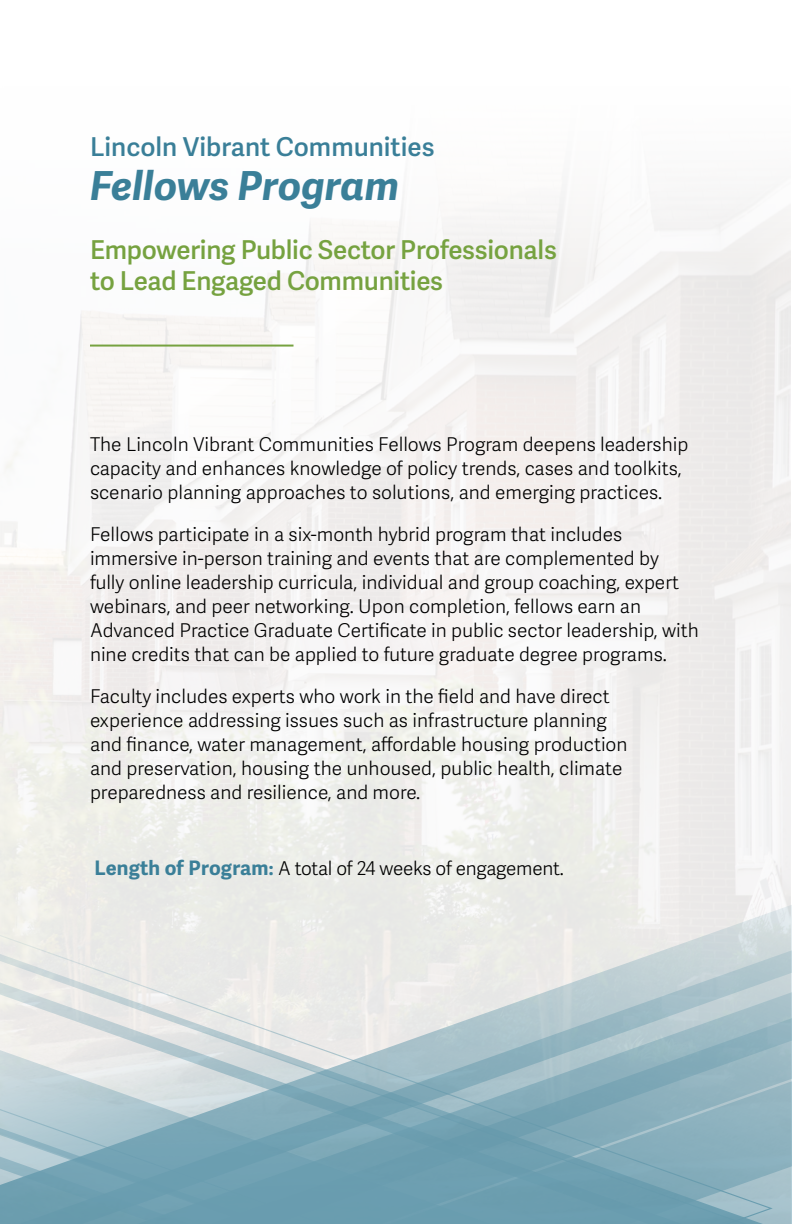
<style>
.page{position:relative;width:792px;height:1224px;background:#fff}
.page>*{position:absolute;margin:0;border:0;box-sizing:border-box;transform-origin:0 0}
.t1{font:italic 700 40px "Adelle Sans";color:#3a7f98}
.t2{font:600 26px/31.2px "Adelle Sans";letter-spacing:-.01em;color:#76a240}
.t3{font:600 26px "Adelle Sans";color:#3a7f98}
.Body_copy{font:300 19px/24px "Adelle Sans";color:#000}
.Section_Header{font:300 19px "Adelle Sans";letter-spacing:-.01em;color:#000}
.s1{font-weight:700;font-size:20px;color:#3a7f98}
.s2{font-weight:700;font-size:18px;color:#3a7f98}
</style>
<div class="page">
<hr style="left:90px;top:345px;width:204px;height:2px;background:#76a240">
<svg style="left:0;top:905px;width:792px;height:319px;background:#e4e7e5"></svg>
<svg style="left:19px;top:950px;width:773px;height:274px;background:#a4c0c9"></svg>
<p class="t3" style="left:90px;top:132px;width:346px">Lincoln Vibrant Communities</p>
<p class="t1" style="left:90px;top:162px;width:311px">Fellows Program</p>
<p class="t2" style="left:90px;top:235px;width:468px">Empowering Public Sector Professionals to Lead Engaged Communities</p>
<p class="Body_copy" style="left:90px;top:433px;width:600px">The Lincoln Vibrant Communities Fellows Program deepens leadership capacity and enhances knowledge of policy trends, cases and toolkits, scenario planning approaches to solutions, and emerging practices.</p>
<p class="Body_copy" style="left:90px;top:523px;width:610px">Fellows participate in a six-month hybrid program that includes immersive in-person training and events that are complemented by<br>fully online leadership curricula, individual and group coaching, expert webinars, and peer networking. Upon completion, fellows earn an Advanced Practice Graduate Certificate in public sector leadership, with nine credits that can be applied to future graduate degree programs.</p>
<p class="Body_copy" style="left:90px;top:685px;width:539px">Faculty includes experts who work in the field and have direct experience addressing issues such as infrastructure planning and finance, water management, affordable housing production and preservation, housing the unhoused, public health, climate preparedness and resilience, and more.</p>
<p class="Section_Header" style="left:94px;top:858px;width:471px"><span class="s1">Length of Program</span><span class="s2">:</span> A total of 24 weeks of engagement.</p>
</div>
